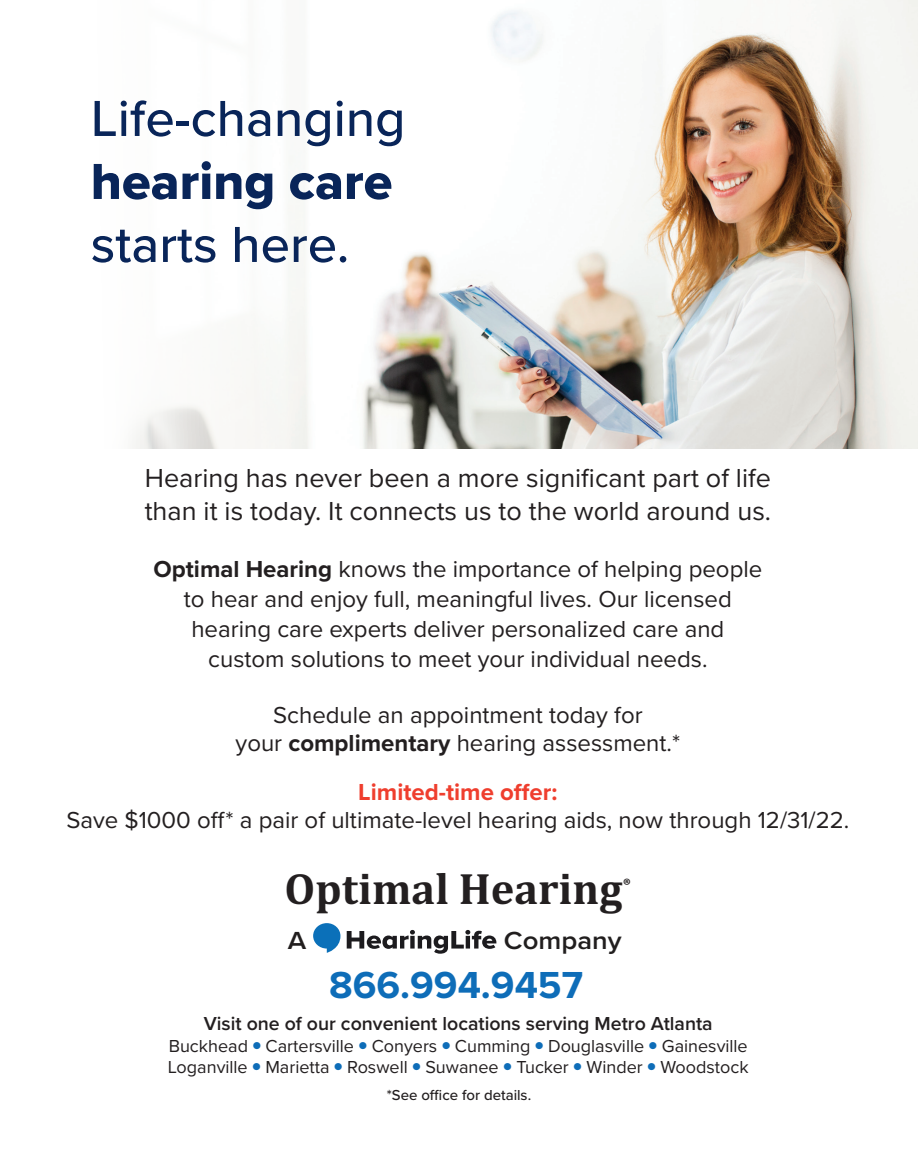
<style>
.page{position:relative;width:918px;height:1161px;background:#fff}
.page>*{position:absolute;margin:0;border:0;box-sizing:border-box;transform-origin:0 0}
.t1{font:500 52.5px "Proxima Nova";color:#092559}
.t2{font:52.5px "Proxima Nova Extrabld";color:#092559}
.t3{font:700 44.4px "Cambria";color:#231f20}
.t4{font:700 39px "Proxima Nova";color:#0e6db8}
.t5{font:27px/32.4px "Proxima Nova";color:#231f20}
.t6{font:600 25.65px "Proxima Nova";color:#211e1e;scale:1.07 1}
.t7{font:24px/30px "Proxima Nova";color:#231f20;text-align:center}
.t8{font:700 24px "Proxima Nova";color:#ef3e2e}
.t9{font:600 19.5px "Proxima Nova";color:#231f20}
.t10{font:700 18.15px "Myriad Pro";color:#231f20}
.t11{font:18px/21px "Proxima Nova";color:#231f20}
.t12{font:500 15px "Proxima Nova";color:#231f20}
.s1{font-weight:700}
</style>
<div class="page">
<img style="left:132px;top:0;width:786px;height:449px">
<svg style="left:347px;top:930px;width:149px;height:24px"></svg>
<svg style="left:313px;top:923px;width:27px;height:30px"></svg>
<h1 class="t1" style="left:91px;top:87px;width:316px">Life-changing</h1>
<h1 class="t2" style="left:91px;top:142px;width:303px">hearing care</h1>
<h1 class="t1" style="left:91px;top:213px;width:260px">starts here.</h1>
<p class="t5" style="left:145px;top:461px;width:628px">Hearing has never been a more significant part of life than it is today. It connects us to the world around us.</p>
<p class="t7" style="left:153px;top:553px;width:610px"><span class="s1">Optimal Hearing</span> knows the importance of helping people to hear and enjoy full, meaningful lives. Our licensed hearing care experts deliver personalized care and custom solutions to meet your individual needs.</p>
<p class="t7" style="left:236px;top:699px;width:446px;line-height:28.8px">Schedule an appointment today for<br>your <span class="s1">complimentary</span> hearing assessment.*</p>
<p class="t8" style="left:358px;top:777px;width:201px">Limited-time offer:</p>
<p class="t7" style="left:66px;top:804px;width:785px">Save $1000 off* a pair of ultimate-level hearing aids, now through 12/31/22.</p>
<h2 class="t3" style="left:285px;top:858px;width:339px">Optimal Hearing</h2>
<p class="t10" style="left:623px;top:873px;width:10px">®</p>
<p class="t6" style="left:288px;top:925px;width:19px">A</p>
<p class="t6" style="left:504px;top:925px;width:111px">Company</p>
<h3 class="t4" style="left:329px;top:962px;width:255px">866.994.9457</h3>
<p class="t9" style="left:204px;top:1012px;width:511px">Visit one of our convenient locations serving Metro Atlanta</p>
<p class="t11" style="left:168px;top:1034px;width:582px">Buckhead <sup>●</sup> Cartersville <sup>●</sup> Conyers <sup>●</sup> Cumming <sup>●</sup> Douglasville <sup>●</sup> Gainesville<br>Loganville <sup>●</sup> Marietta <sup>●</sup> Roswell <sup>●</sup> Suwanee <sup>●</sup> Tucker <sup>●</sup> Winder <sup>●</sup> Woodstock</p>
<p class="t12" style="left:387px;top:1086px;width:146px">*See office for details.</p>
</div>
